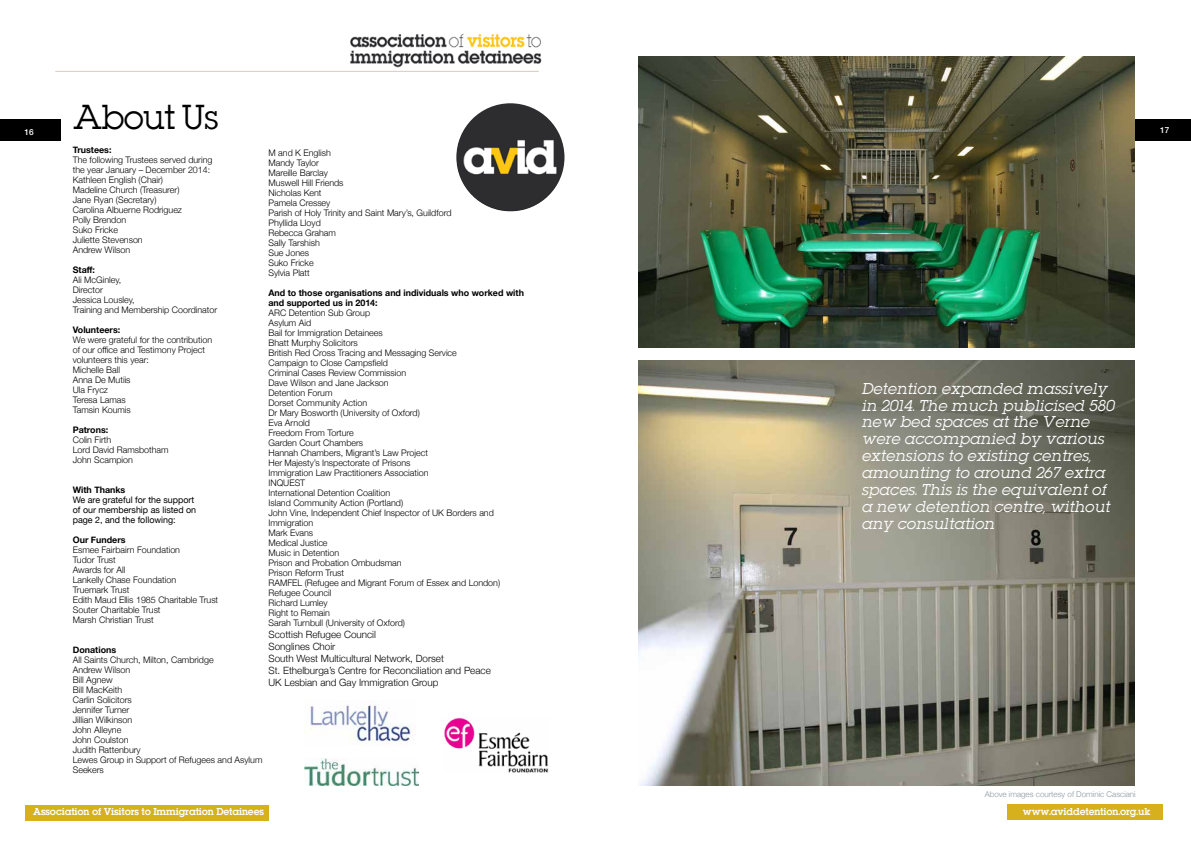
<style>
.page{position:relative;width:1191px;height:842px;background:#fff}
.page>*{position:absolute;margin:0;border:0;box-sizing:border-box;transform-origin:0 0}
.t1{font:31px "Lubalin";letter-spacing:-.04em;color:#000}
.t2{font:italic 14.1px/16.9px "Lubalin";color:#fff}
.t3{font:300 10px/12px "Helvetica Neue";color:#000}
.t4{font:300 9px/10px "Helvetica Neue";color:#000}
.t5{font:700 9px/10px "Helvetica Neue";color:#000}
.t6{font:9px/10px "Helvetica Neue";color:#000}
.t7{font:9px "Lubalin Demi";letter-spacing:-.02em;color:#fff}
.t8{font:500 8.3px "Helvetica Neue";color:#fff}
.t9{font:300 8px "Helvetica Neue";color:#8b98a0}
</style>
<div class="page">
<div style="left:1007px;top:805px;width:155px;height:15px;background:#d6b11d"></div>
<div style="left:25px;top:805px;width:244px;height:15px;background:#d6b11d"></div>
<div style="left:0;top:120px;width:61px;height:21px;background:#000"></div>
<div style="left:1129px;top:120px;width:62px;height:21px;background:#000"></div>
<hr style="left:55px;top:71px;width:484px;height:1px;background:#d4ccbf">
<img style="left:350px;top:33px;width:192px;height:35px">
<img style="left:444px;top:718px;width:104px;height:54px">
<img style="left:304px;top:705px;width:111px;height:40px">
<img style="left:304px;top:758px;width:114px;height:28px">
<img style="left:638px;top:57px;width:496px;height:291px">
<img style="left:638px;top:361px;width:496px;height:424px">
<img style="left:456px;top:103px;width:108px;height:108px;border-radius:54px">
<h1 class="t1" style="left:73px;top:96px;width:147px">About Us</h1>
<p class="t5" style="left:73px;top:145px;width:40px">Trustees:</p>
<p class="t4" style="left:73px;top:154px;width:141px">The following Trustees served during the year January – December 2014:<br>Kathleen English (Chair)<br>Madeline Church (Treasurer)<br>Jane Ryan (Secretary)<br>Carolina Albuerne Rodriguez<br>Polly Brendon<br>Suko Fricke<br>Juliette Stevenson<br>Andrew Wilson</p>
<p class="t5" style="left:73px;top:265px;width:24px">Staff:</p>
<p class="t4" style="left:73px;top:274px;width:146px">Ali McGinley,<br>Director<br>Jessica Lousley,<br>Training and Membership Coordinator</p>
<p class="t5" style="left:73px;top:325px;width:49px">Volunteers:</p>
<p class="t4" style="left:73px;top:334px;width:141px">We were grateful for the contribution of our office and Testimony Project volunteers this year:<br>Michelle Ball<br>Anna De Mutiis<br>Ula Frycz<br>Teresa Lamas<br>Tamsin Koumis</p>
<p class="t5" style="left:73px;top:425px;width:37px">Patrons:</p>
<p class="t4" style="left:73px;top:434px;width:97px">Colin Firth<br>Lord David Ramsbotham<br>John Scampion</p>
<p class="t5" style="left:73px;top:485px;width:54px">With Thanks</p>
<p class="t6" style="left:73px;top:495px;width:125px">We are grateful for the support of our membership as listed on page 2, and the following:</p>
<p class="t5" style="left:73px;top:535px;width:54px">Our Funders</p>
<p class="t4" style="left:73px;top:544px;width:147px">Esmee Fairbairn Foundation<br>Tudor Trust<br>Awards for All<br>Lankelly Chase Foundation<br>Truemark Trust<br>Edith Maud Ellis 1985 Charitable Trust<br>Souter Charitable Trust<br>Marsh Christian Trust</p>
<p class="t5" style="left:73px;top:645px;width:45px">Donations</p>
<p class="t4" style="left:73px;top:654px;width:191px">All Saints Church, Milton, Cambridge<br>Andrew Wilson<br>Bill Agnew<br>Bill MacKeith<br>Carlin Solicitors<br>Jennifer Turner<br>Jillian Wilkinson<br>John Alleyne<br>John Coulston<br>Judith Rattenbury<br>Lewes Group in Support of Refugees and Asylum<br>Seekers</p>
<p class="t8" style="left:25px;top:126px;width:11px">16</p>
<p class="t8" style="left:1160px;top:123px;width:11px">17</p>
<p class="t4" style="left:268px;top:147px;width:184px">M and K English<br>Mandy Taylor<br>Mareille Barclay<br>Muswell Hill Friends<br>Nicholas Kent<br>Pamela Cressey<br>Parish of Holy Trinity and Saint Mary’s, Guildford<br>Phyllida Lloyd<br>Rebecca Graham<br>Sally Tarshish<br>Sue Jones<br>Suko Fricke<br>Sylvia Platt</p>
<p class="t5" style="left:268px;top:288px;width:257px">And to those organisations and individuals who worked with and supported us in 2014:</p>
<p class="t4" style="left:268px;top:307px;width:233px">ARC Detention Sub Group<br>Asylum Aid<br>Bail for Immigration Detainees<br>Bhatt Murphy Solicitors<br>British Red Cross Tracing and Messaging Service<br>Campaign to Close Campsfield<br>Criminal Cases Review Commission<br>Dave Wilson and Jane Jackson<br>Detention Forum<br>Dorset Community Action<br>Dr Mary Bosworth (University of Oxford)<br>Eva Arnold<br>Freedom From Torture<br>Garden Court Chambers<br>Hannah Chambers, Migrant’s Law Project<br>Her Majesty’s Inspectorate of Prisons<br>Immigration Law Practitioners Association<br>INQUEST<br>International Detention Coalition<br>Island Community Action (Portland)<br>John Vine, Independent Chief Inspector of UK Borders and<br>Immigration<br>Mark Evans<br>Medical Justice<br>Music in Detention<br>Prison and Probation Ombudsman<br>Prison Reform Trust<br>RAMFEL (Refugee and Migrant Forum of Essex and London)<br>Refugee Council<br>Richard Lumley<br>Right to Remain<br>Sarah Turnbull (University of Oxford)</p>
<p class="t3" style="left:268px;top:628px;width:224px">Scottish Refugee Council<br>Songlines Choir<br>South West Multicultural Network, Dorset<br>St. Ethelburga’s Centre for Reconciliation and Peace UK Lesbian and Gay Immigration Group</p>
<p class="t2" style="left:861px;top:379px;width:254px">Detention expanded massively in 2014. The much publicised 580 new bed spaces at the Verne were accompanied by various extensions to existing centres, amounting to around 267 extra spaces. This is the equivalent of a new detention centre, without any consultation</p>
<p class="t9" style="left:984px;top:788px;width:152px">Above images courtesy of Dominic Casciani</p>
<p class="t7" style="left:33px;top:805px;width:232px">Association of Visitors to Immigration Detainees</p>
<p class="t7" style="left:1023px;top:805px;width:129px">www.aviddetention.org.uk</p>
</div>
